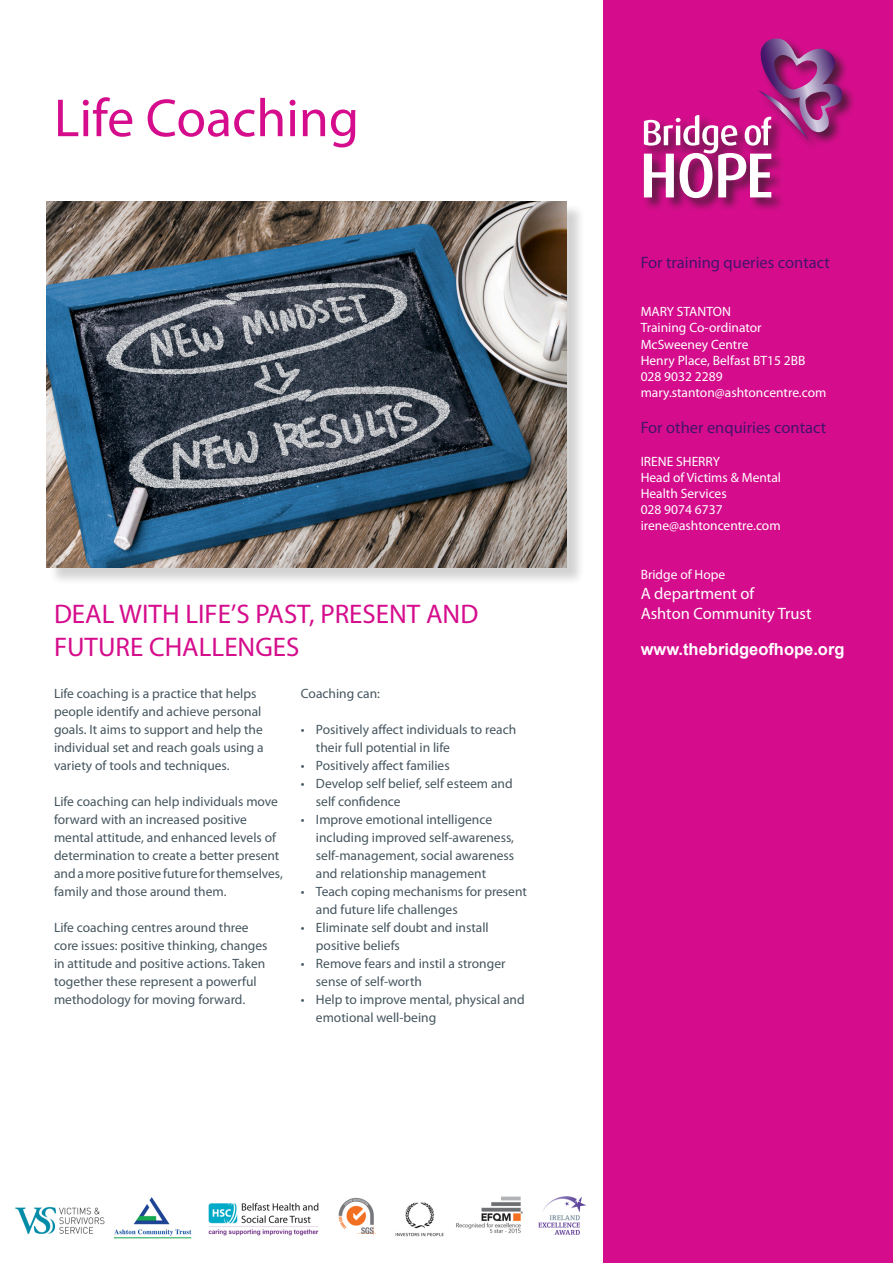
<style>
.page{position:relative;width:893px;height:1263px;background:#fff}
.page>*{position:absolute;margin:0;border:0;box-sizing:border-box;transform-origin:0 0}
.t1{font:54px "Myriad Pro";color:#d50d8c}
.t2{font:27px/32.4px "Myriad Pro";color:#d50d8c}
.t3{font:16.5px "Myriad Pro";color:#44146b}
.t4{font:16.5px "Myriad Pro";color:#fff}
.t5{font:700 16.5px "Arial";color:#fff}
.t6{font:13.5px/18px "Myriad Pro";color:#45555f}
.t7{font:13.5px "Myriad Pro";color:#fff}
</style>
<div class="page">
<div style="left:49px;top:204px;width:548px;height:388px;background:#231f20;opacity:.2"></div>
<img style="left:47px;top:201px;width:519px;height:366px">
<div style="left:604px;top:0;width:289px;height:1263px;background:#d50d8c"></div>
<svg style="left:644px;top:39px;width:199px;height:159px"></svg>
<img style="left:15px;top:1196px;width:571px;height:43px">
<p class="t1" style="left:54px;top:85px;width:307px">Life Coaching</p>
<p class="t2" style="left:54px;top:597px;width:426px">DEAL WITH LIFE’S PAST, PRESENT AND<br>FUTURE CHALLENGES</p>
<p class="t6" style="left:54px;top:684px;width:211px">Life coaching is a practice that helps people identify and achieve personal goals. It aims to support and help the individual set and reach goals using a variety of tools and techniques.</p>
<p class="t6" style="left:54px;top:792px;width:230px">Life coaching can help individuals move forward with an increased positive mental attitude, and enhanced levels of determination to create a better present and a more positive future for themselves, family and those around them.</p>
<p class="t6" style="left:54px;top:918px;width:215px">Life coaching centres around three core issues: positive thinking, changes in attitude and positive actions. Taken together these represent a powerful methodology for moving forward.</p>
<p class="t6" style="left:301px;top:684px;width:81px">Coaching can:</p>
<p class="t6" style="left:316px;top:720px;width:202px;text-indent:-15px">• Positively affect individuals to reach their full potential in life</p>
<p class="t6" style="left:301px;top:756px;width:150px">• Positively affect families</p>
<p class="t6" style="left:301px;top:774px;width:213px">• Develop self belief, self esteem and</p>
<p class="t6" style="left:316px;top:792px;width:86px">self confidence</p>
<p class="t6" style="left:316px;top:810px;width:200px;text-indent:-15px">• Improve emotional intelligence including improved self-awareness, self-management, social awareness and relationship management</p>
<p class="t6" style="left:316px;top:882px;width:212px;text-indent:-15px">• Teach coping mechanisms for present and future life challenges</p>
<p class="t6" style="left:301px;top:918px;width:189px">• Eliminate self doubt and install</p>
<p class="t6" style="left:316px;top:936px;width:85px">positive beliefs</p>
<p class="t6" style="left:316px;top:954px;width:191px;text-indent:-15px">• Remove fears and instil a stronger sense of self-worth</p>
<p class="t6" style="left:316px;top:990px;width:210px;text-indent:-15px">• Help to improve mental, physical and emotional well-being</p>
<p class="t3" style="left:641px;top:252px;width:191px">For training queries contact</p>
<p class="t7" style="left:641px;top:303px;width:92px">MARY STANTON</p>
<p class="t7" style="left:641px;top:319px;width:122px">Training Co-ordinator</p>
<p class="t7" style="left:641px;top:336px;width:109px">McSweeney Centre</p>
<p class="t7" style="left:641px;top:352px;width:166px">Henry Place, Belfast BT15 2BB</p>
<p class="t7" style="left:641px;top:368px;width:83px">028 9032 2289</p>
<p class="t7" style="left:641px;top:384px;width:187px">mary.stanton@ashtoncentre.com</p>
<p class="t3" style="left:641px;top:417px;width:187px">For other enquiries contact</p>
<p class="t7" style="left:641px;top:453px;width:81px">IRENE SHERRY</p>
<p class="t7" style="left:641px;top:469px;width:142px">Head of Victims &amp; Mental</p>
<p class="t7" style="left:641px;top:485px;width:88px">Health Services</p>
<p class="t7" style="left:641px;top:501px;width:83px">028 9074 6737</p>
<p class="t7" style="left:641px;top:517px;width:141px">irene@ashtoncentre.com</p>
<p class="t7" style="left:641px;top:566px;width:86px">Bridge of Hope</p>
<p class="t4" style="left:641px;top:583px;width:115px">A department of</p>
<p class="t4" style="left:641px;top:603px;width:172px">Ashton Community Trust</p>
<p class="t5" style="left:641px;top:638px;width:205px">www.thebridgeofhope.org</p>
</div>
